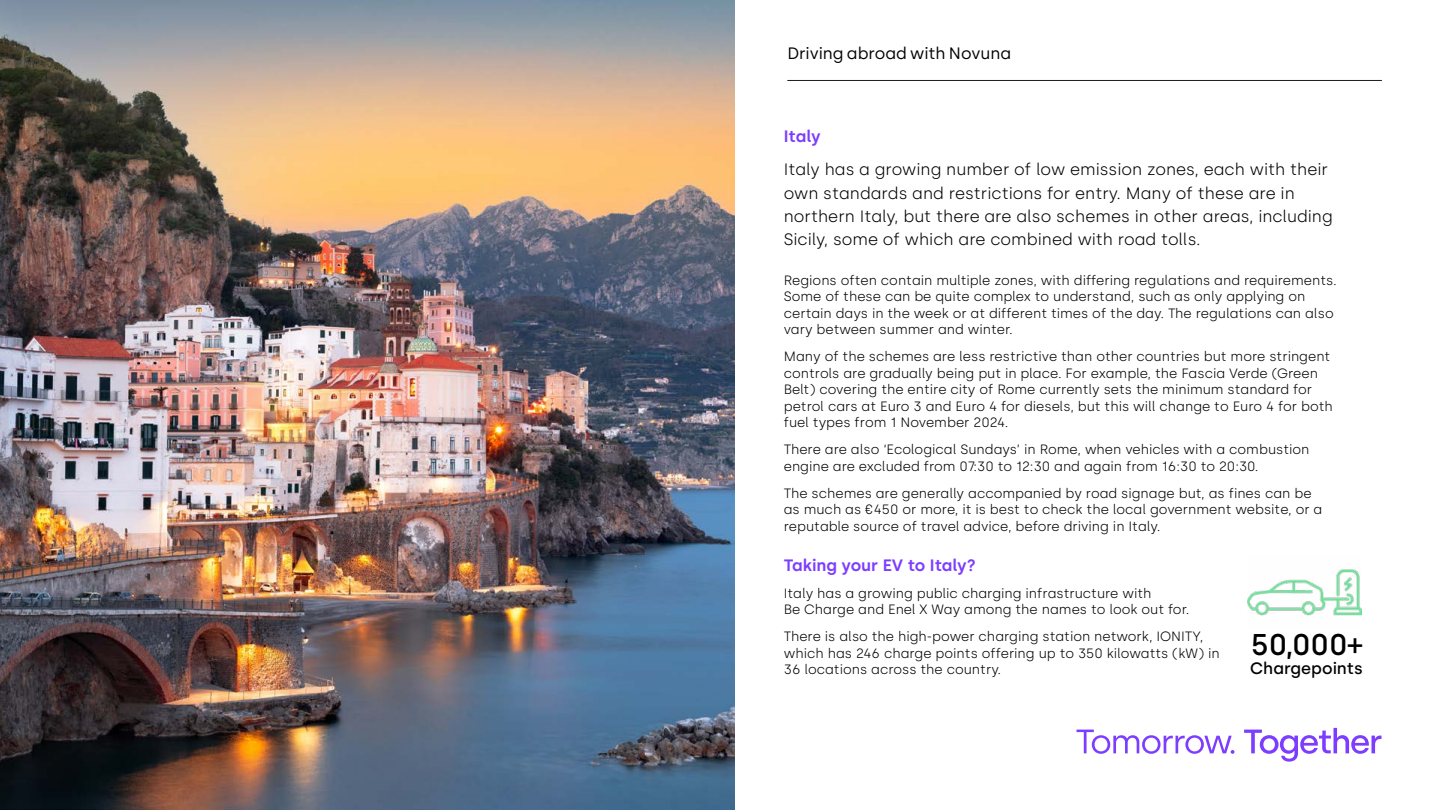
<style>
.page{position:relative;width:1440px;height:810px;background:#fff}
.page>*{position:absolute;margin:0;border:0;box-sizing:border-box;transform-origin:0 0}
.t1{font:500 30px "Silka";color:#000}
.t2{font:300 16.5px/23.2px "Silka";color:#000}
.t3{font:600 16.5px "Silka";color:#7d3dff}
.t4{font:16.5px "Silka";color:#000}
.t5{font:500 16.5px "Silka";color:#000}
.t6{font:300 13.5px/16.5px "Silka";color:#000}
</style>
<div class="page">
<hr style="left:787px;top:80px;width:595px;height:1px;background:#000">
<svg style="left:1077px;top:730px;width:157px;height:24px"></svg>
<svg style="left:1244px;top:728px;width:137px;height:34px"></svg>
<img style="left:0;top:0;width:735px;height:810px">
<img style="left:1248px;top:569px;width:114px;height:47px">
<p class="t4" style="left:787px;top:43px;width:225px">Driving abroad with Novuna</p>
<p class="t3" style="left:784px;top:126px;width:38px">Italy</p>
<p class="t2" style="left:784px;top:158px;width:551px">Italy has a growing number of low emission zones, each with their own standards and restrictions for entry. Many of these are in northern Italy, but there are also schemes in other areas, including Sicily, some of which are combined with road tolls.</p>
<p class="t6" style="left:784px;top:272px;width:554px">Regions often contain multiple zones, with differing regulations and requirements.<br>Some of these can be quite complex to understand, such as only applying on certain days in the week or at different times of the day. The regulations can also vary between summer and winter.</p>
<p class="t6" style="left:784px;top:348px;width:551px">Many of the schemes are less restrictive than other countries but more stringent controls are gradually being put in place. For example, the Fascia Verde (Green Belt) covering the entire city of Rome currently sets the minimum standard for petrol cars at Euro 3 and Euro 4 for diesels, but this will change to Euro 4 for both fuel types from 1 November 2024.</p>
<p class="t6" style="left:784px;top:441px;width:527px">There are also ‘Ecological Sundays’ in Rome, when vehicles with a combustion engine are excluded from 07:30 to 12:30 and again from 16:30 to 20:30.</p>
<p class="t6" style="left:784px;top:485px;width:540px">The schemes are generally accompanied by road signage but, as fines can be as much as €450 or more, it is best to check the local government website, or a reputable source of travel advice, before driving in Italy.</p>
<p class="t3" style="left:784px;top:555px;width:194px">Taking your EV to Italy?</p>
<p class="t6" style="left:784px;top:585px;width:407px">Italy has a growing public charging infrastructure with<br>Be Charge and Enel X Way among the names to look out for.</p>
<p class="t6" style="left:784px;top:628px;width:437px">There is also the high-power charging station network, IONITY, which has 246 charge points offering up to 350 kilowatts (kW) in<br>36 locations across the country.</p>
<h1 class="t1" style="left:1251px;top:626px;width:113px">50,000+</h1>
<p class="t5" style="left:1250px;top:659px;width:114px">Chargepoints</p>
</div>
